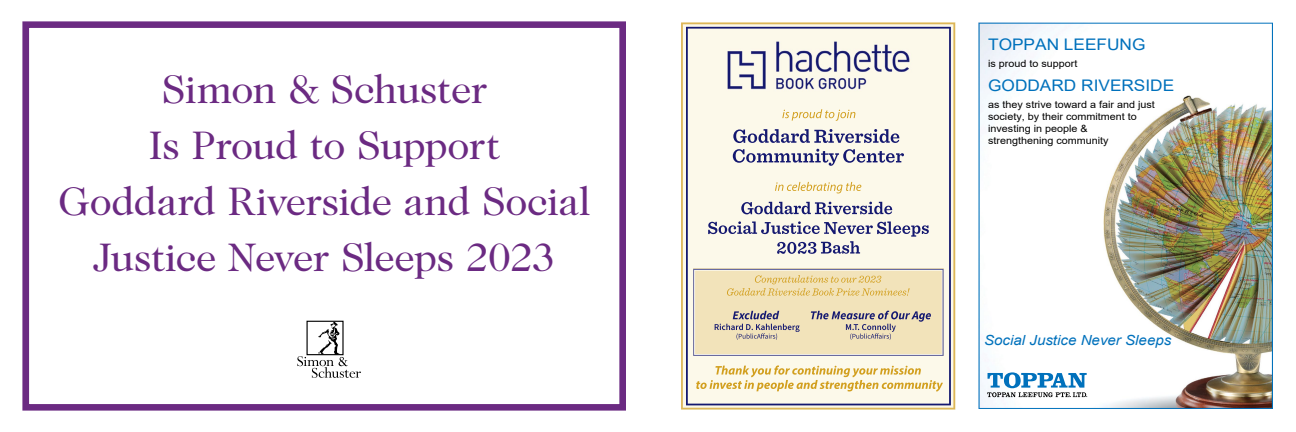
<style>
.page{position:relative;width:1296px;height:432px;background:#fff}
.page>*{position:absolute;margin:0;border:0;box-sizing:border-box;transform-origin:0 0}
.t1{font:40.3px/55.9px "Caslon 224 Std";letter-spacing:-.015em;color:#6b2a82;text-align:center}
.t2{font:15.9px "Arial";color:#0071bc;scale:1.08 1}
.t3{font:italic 14px "Arial";color:#0071bc;scale:1.08 1}
.t4{font:10px/12px "Arial";color:#000;scale:1.08 1}
</style>
<div class="page">
<img style="left:681px;top:22px;width:274px;height:388px">
<img style="left:979px;top:23px;width:294px;height:386px">
<svg style="left:987px;top:372px;width:100px;height:25px"></svg>
<svg style="left:23px;top:21px;width:602px;height:390px"></svg>
<svg style="left:297px;top:321px;width:64px;height:57px"></svg>
<h1 class="t1" style="left:58px;top:61px;width:534px">Simon &amp; Schuster<br>Is Proud to Support<br>Goddard Riverside and Social<br>Justice Never Sleeps 2023</h1>
<h2 class="t2" style="left:988px;top:33px;width:147px">TOPPAN LEEFUNG</h2>
<p class="t4" style="left:988px;top:57px;width:84px">is proud to support</p>
<h2 class="t2" style="left:988px;top:74px;width:174px">GODDARD RIVERSIDE</h2>
<p class="t4" style="left:988px;top:98px;width:156px">as they strive toward a fair and just society, by their commitment to investing in people &amp; strengthening community</p>
<h3 class="t3" style="left:984px;top:331px;width:175px">Social Justice Never Sleeps</h3>
</div>
